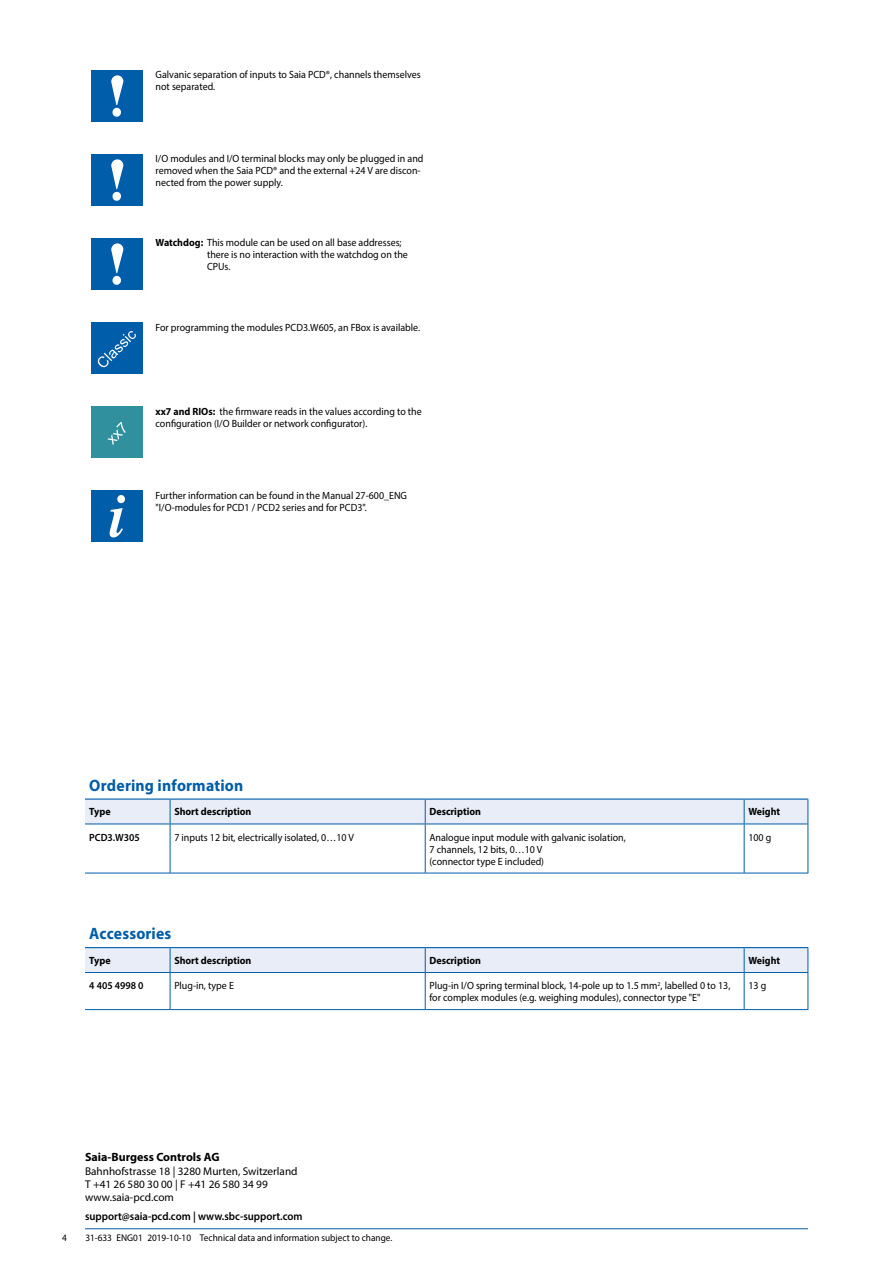
<style>
.page{position:relative;width:893px;height:1263px;background:#fff}
.page>*{position:absolute;margin:0;border:0;box-sizing:border-box;transform-origin:0 0}
.Tabellentitel__blau{font:700 16.5px "Myriad Pro";letter-spacing:.01em;color:#005da9;scale:.95 1}
.t1{font:700 12px "Myriad Pro";color:#000}
.t2{font:11.25px/12.8px "Myriad Pro";color:#000}
.t3{font:600 11.25px "Myriad Pro";color:#000;scale:.95 1}
.Grundschrift__linksb{font:10.5px/12px "Myriad Pro";color:#000;scale:.95 1}
.Grundschrift__linksb-2{font:700 10.5px "Myriad Pro";color:#000;scale:.95 1}
.Bestellangaben_Besch{font:10.5px "Myriad Pro";color:#000;scale:.95 1}
.Untertitel__schwarz{font:600 10.5px "Myriad Pro";color:#000;scale:.95 1}
.t4{font:9.75px "Myriad Pro";color:#000;scale:.95 1}
.s1{font-weight:700}
</style>
<div class="page">
<hr style="left:85px;top:1228px;width:723px;height:1px;background:#005da9">
<hr style="left:85px;top:798px;width:85px;height:2px;background:#005da9">
<hr style="left:170px;top:798px;width:255px;height:2px;background:#005da9">
<hr style="left:425px;top:798px;width:319px;height:2px;background:#005da9">
<hr style="left:744px;top:798px;width:64px;height:2px;background:#005da9">
<hr style="left:170px;top:873px;width:255px;height:1px;background:#005da9">
<hr style="left:425px;top:873px;width:319px;height:1px;background:#005da9">
<hr style="left:744px;top:873px;width:64px;height:1px;background:#005da9">
<hr style="left:85px;top:873px;width:85px;height:1px;background:#005da9">
<svg style="left:85px;top:799px;width:723px;height:74px"></svg>
<hr style="left:807px;top:824px;width:1px;height:49px;background:#005da9">
<hr style="left:85px;top:823px;width:85px;height:1px;background:#005da9">
<hr style="left:170px;top:823px;width:255px;height:1px;background:#005da9">
<hr style="left:425px;top:823px;width:319px;height:1px;background:#005da9">
<hr style="left:744px;top:823px;width:64px;height:1px;background:#005da9">
<hr style="left:85px;top:947px;width:85px;height:1px;background:#005da9">
<hr style="left:170px;top:947px;width:255px;height:1px;background:#005da9">
<hr style="left:425px;top:947px;width:319px;height:1px;background:#005da9">
<hr style="left:744px;top:947px;width:64px;height:1px;background:#005da9">
<hr style="left:170px;top:1009px;width:255px;height:1px;background:#005da9">
<hr style="left:425px;top:1009px;width:319px;height:1px;background:#005da9">
<hr style="left:744px;top:1009px;width:64px;height:1px;background:#005da9">
<hr style="left:85px;top:1009px;width:85px;height:1px;background:#005da9">
<svg style="left:85px;top:948px;width:723px;height:61px"></svg>
<hr style="left:807px;top:973px;width:1px;height:36px;background:#005da9">
<hr style="left:85px;top:972px;width:85px;height:1px;background:#005da9">
<hr style="left:170px;top:972px;width:255px;height:1px;background:#005da9">
<hr style="left:425px;top:972px;width:319px;height:1px;background:#005da9">
<hr style="left:744px;top:972px;width:64px;height:1px;background:#005da9">
<div style="left:92px;top:71px;width:51px;height:51px;background:#005da9"></div>
<svg style="left:111px;top:75px;width:12px;height:42px"></svg>
<div style="left:92px;top:155px;width:51px;height:51px;background:#005da9"></div>
<svg style="left:111px;top:159px;width:12px;height:42px"></svg>
<div style="left:92px;top:239px;width:51px;height:51px;background:#005da9"></div>
<svg style="left:111px;top:243px;width:12px;height:42px"></svg>
<div style="left:92px;top:323px;width:51px;height:51px;background:#005da9"></div>
<svg style="left:98px;top:331px;width:38px;height:36px"></svg>
<div style="left:92px;top:407px;width:51px;height:51px;background:#30909e"></div>
<svg style="left:107px;top:422px;width:19px;height:23px"></svg>
<div style="left:92px;top:491px;width:51px;height:51px;background:#005da9"></div>
<svg style="left:110px;top:495px;width:15px;height:42px"></svg>
<p class="Grundschrift__linksb" style="left:156px;top:69px;width:281px">Galvanic separation of inputs to Saia PCD®, channels themselves not separated.</p>
<p class="Grundschrift__linksb" style="left:156px;top:153px;width:284px">I/O modules and I/O terminal blocks may only be plugged in and removed when the Saia PCD® and the external +24 V are discon&shy;nected from the power supply.</p>
<p class="Grundschrift__linksb" style="left:207px;top:237px;width:213px;text-indent:-52px"><span class="s1">Watchdog:</span> This module can be used on all base addresses; there is no interaction with the watchdog on the<br>CPUs.</p>
<p class="Grundschrift__linksb" style="left:156px;top:321px;width:280px">For programming the modules PCD3.W605, an FBox is available.</p>
<p class="Grundschrift__linksb" style="left:156px;top:405px;width:282px"><span class="s1">xx7 and RIOs:</span> the firmware reads in the values according to the configuration (I/O Builder or network configurator).</p>
<p class="Grundschrift__linksb" style="left:156px;top:489px;width:266px">Further information can be found in the Manual 27-600_ENG "I/O-modules for PCD1 / PCD2 series and for PCD3".</p>
<p class="Tabellentitel__blau" style="left:89px;top:774px;width:164px">Ordering information</p>
<p class="Grundschrift__linksb-2" style="left:89px;top:805px;width:24px">Type</p>
<p class="Grundschrift__linksb-2" style="left:174px;top:805px;width:83px">Short description</p>
<p class="Grundschrift__linksb-2" style="left:429px;top:805px;width:56px">Description</p>
<p class="Grundschrift__linksb-2" style="left:748px;top:805px;width:35px">Weight</p>
<p class="Untertitel__schwarz" style="left:89px;top:830px;width:55px">PCD3.W305</p>
<p class="Bestellangaben_Besch" style="left:174px;top:830px;width:191px">7 inputs 12 bit, electrically isolated, 0…10 V</p>
<p class="Grundschrift__linksb" style="left:429px;top:831px;width:208px">Analogue input module with galvanic isolation,<br>7 channels, 12 bits, 0…10 V<br>(connector type E included)</p>
<p class="Grundschrift__linksb" style="left:748px;top:831px;width:26px">100 g</p>
<p class="Tabellentitel__blau" style="left:89px;top:923px;width:88px">Accessories</p>
<p class="Grundschrift__linksb-2" style="left:89px;top:954px;width:24px">Type</p>
<p class="Grundschrift__linksb-2" style="left:174px;top:954px;width:83px">Short description</p>
<p class="Grundschrift__linksb-2" style="left:429px;top:954px;width:56px">Description</p>
<p class="Grundschrift__linksb-2" style="left:748px;top:954px;width:35px">Weight</p>
<p class="Untertitel__schwarz" style="left:89px;top:979px;width:59px">4 405 4998 0</p>
<p class="Grundschrift__linksb" style="left:174px;top:979px;width:64px">Plug-in, type E</p>
<p class="Grundschrift__linksb" style="left:429px;top:979px;width:318px">Plug-in I/O spring terminal block, 14-pole up to 1.5 mm<sup>2</sup>, labelled 0 to 13, for complex modules (e.g. weighing modules), connector type "E"</p>
<p class="Grundschrift__linksb" style="left:748px;top:979px;width:20px">13 g</p>
<p class="t1" style="left:85px;top:1149px;width:136px">Saia-Burgess Controls AG</p>
<p class="t2" style="left:85px;top:1165px;width:214px">Bahnhofstrasse 18 | 3280 Murten, Switzerland<br>T +41 26 580 30 00 | F +41 26 580 34 99 www.saia-pcd.com</p>
<p class="t3" style="left:85px;top:1209px;width:230px">support@saia-pcd.com | www.sbc-support.com</p>
<p class="t4" style="left:62px;top:1231px;width:7px">4</p>
<p class="t4" style="left:85px;top:1231px;width:325px">31-633 ENG01 2019-10-10 Technical data and information subject to change.</p>
</div>
